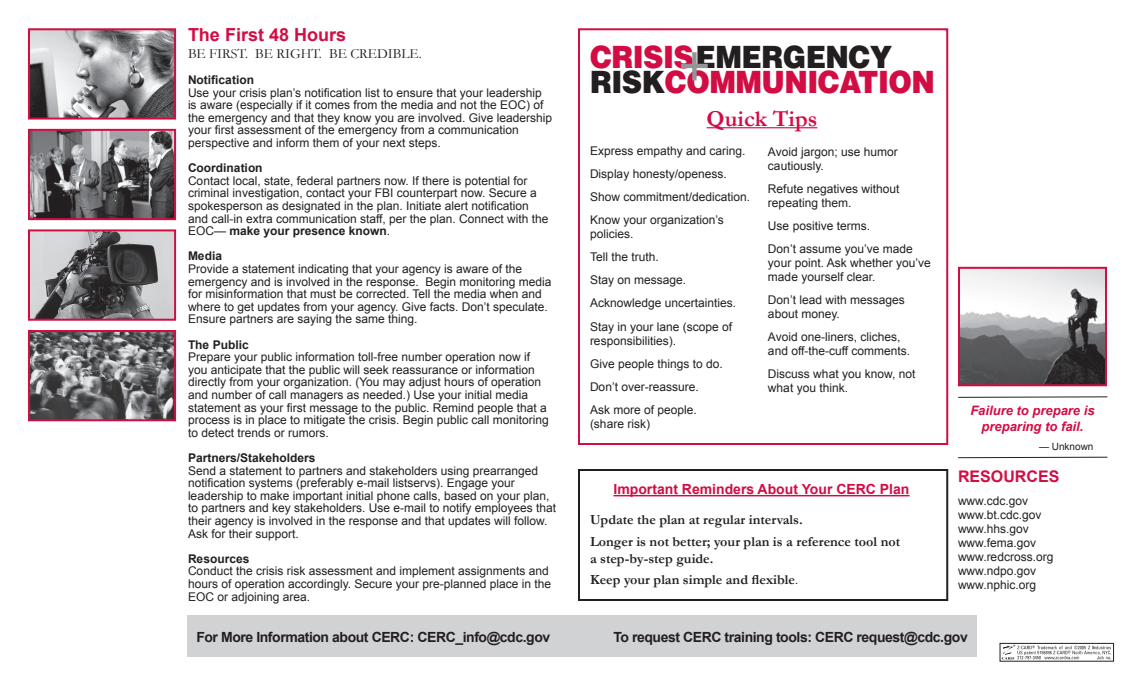
<style>
.page{position:relative;width:1134px;height:684px;background:#fff}
.page>*{position:absolute;margin:0;border:0;box-sizing:border-box;transform-origin:0 0}
.t1{font:900 30.8px/25px "Helvetica";letter-spacing:-.02em;color:#d20d44;scale:.92 1}
.t2{font:700 23px "Garamond";color:#d20d44}
.t3{font:700 18px "Arial";color:#d20d44}
.t4{font:700 16px "Arial";color:#d20d44}
.t5{font:700 14px/16.8px "Garamond";color:#231f20}
.t6{font:700 14px "Arial";letter-spacing:-.03em;color:#231f20}
.t7{font:700 14px/30.3px "Arial";color:#d20d44}
.t8{font:14px "Garamond";color:#231f20}
.t9{font:italic 700 13px/15.6px "Arial";color:#d20d44;text-align:center}
.t10{font:12px/12.6px "Arial";color:#231f20}
.t11{font:10px "Arial";color:#231f20}
.s1{font-weight:700}
.s2{color:#231f20}
.s3{font-family:"Garamond";color:#231f20}
.s4{font-weight:400}
</style>
<div class="page">
<div style="left:1000px;top:643px;width:114px;height:18px;background:#fff;border:1px solid #231f20"></div>
<svg style="left:1001px;top:645px;width:110px;height:15px"></svg>
<div style="left:578px;top:469px;width:370px;height:132px;border:2px solid #231f20"></div>
<div style="left:578px;top:28px;width:370px;height:417px;border:2px solid #d20d44"></div>
<div style="left:692px;top:52px;width:5px;height:28px;background:#939598"></div>
<hr style="left:681px;top:64px;width:27px;height:4px;background:#939598">
<hr style="left:707px;top:127px;width:110px;height:1px;background:#d20d44">
<hr style="left:613px;top:495px;width:297px;height:1px;background:#d20d44">
<svg style="left:958px;top:456px;width:150px;height:3px"></svg>
<img style="left:31px;top:31px;width:142px;height:86px">
<div style="left:28px;top:28px;width:148px;height:92px;border:2px solid #d20d44"></div>
<img style="left:961px;top:270px;width:143px;height:113px">
<div style="left:958px;top:267px;width:149px;height:119px;border:2px solid #d20d44"></div>
<img style="left:31px;top:333px;width:142px;height:85px">
<div style="left:28px;top:330px;width:148px;height:91px;border:2px solid #d20d44"></div>
<img style="left:31px;top:132px;width:142px;height:85px">
<div style="left:28px;top:129px;width:148px;height:91px;border:2px solid #d20d44"></div>
<img style="left:31px;top:232px;width:142px;height:86px">
<div style="left:28px;top:229px;width:148px;height:92px;border:2px solid #d20d44"></div>
<svg style="left:958px;top:396px;width:150px;height:2px"></svg>
<div style="left:187px;top:615px;width:790px;height:41px;background:#d1d2d4"></div>
<p class="t3" style="left:188px;top:23px;width:160px">The First 48 Hours</p>
<p class="t8" style="left:188px;top:44px;width:235px">BE FIRST. BE RIGHT. BE CREDIBLE.</p>
<p class="t10" style="left:188px;top:74px;width:366px"><span class="s1">Notification<br></span>Use your crisis plan’s notification list to ensure that your leadership is aware (especially if it comes from the media and not the EOC) of the emergency and that they know you are involved. Give leadership your first assessment of the emergency from a communication perspective and inform them of your next steps.</p>
<p class="t10" style="left:188px;top:162px;width:362px"><span class="s1">Coordination<br></span>Contact local, state, federal partners now. If there is potential for criminal investigation, contact your FBI counterpart now. Secure a spokesperson as designated in the plan. Initiate alert notification and call-in extra communication staff, per the plan. Connect with the EOC— <span class="s1">make your presence known</span>.</p>
<p class="t10" style="left:188px;top:250px;width:365px"><span class="s1">Media<br></span>Provide a statement indicating that your agency is aware of the emergency and is involved in the response. Begin monitoring media for misinformation that must be corrected. Tell the media when and where to get updates from your agency. Give facts. Don’t speculate.<br>Ensure partners are saying the same thing.</p>
<p class="t10" style="left:188px;top:338px;width:362px"><span class="s1">The Public<br></span>Prepare your public information toll-free number operation now if you anticipate that the public will seek reassurance or information directly from your organization. (You may adjust hours of operation and number of call managers as needed.) Use your initial media statement as your first message to the public. Remind people that a process is in place to mitigate the crisis. Begin public call monitoring to detect trends or rumors.</p>
<p class="t10" style="left:188px;top:452px;width:370px"><span class="s1">Partners/Stakeholders<br></span>Send a statement to partners and stakeholders using prearranged notification systems (preferably e-mail listservs). Engage your leadership to make important initial phone calls, based on your plan, to partners and key stakeholders. Use e-mail to notify employees that their agency is involved in the response and that updates will follow.<br>Ask for their support.</p>
<p class="t10" style="left:188px;top:552px;width:365px"><span class="s1">Resources<br></span>Conduct the crisis risk assessment and implement assignments and hours of operation accordingly. Secure your pre-planned place in the EOC or adjoining area.</p>
<p class="t1" style="left:590px;top:43px;width:376px">CRISIS<span class="s2">EMERGENCY<br>RISK</span>COMMUNICATION</p>
<p class="t2" style="left:707px;top:103px;width:112px">Quick Tips</p>
<p class="t10" style="left:590px;top:140px;width:162px;line-height:23px">Express empathy and caring.<br>Display honesty/openess.<br>Show commitment/dedication.<br>Know your organization’s</p>
<p class="t10" style="left:590px;top:223px;width:148px;line-height:23px">policies.<br>Tell the truth.<br>Stay on message.<br>Acknowledge uncertainties.<br>Stay in your lane (scope of</p>
<p class="t10" style="left:590px;top:329px;width:134px;line-height:23px">responsibilities).<br>Give people things to do.<br>Don’t over-reassure.<br>Ask more of people.</p>
<p class="t10" style="left:590px;top:417px;width:62px">(share risk)</p>
<p class="t10" style="left:768px;top:144px;width:131px;line-height:14px">Avoid jargon; use humor cautiously.</p>
<p class="t10" style="left:768px;top:181px;width:133px;line-height:14px">Refute negatives without repeating them.</p>
<p class="t10" style="left:768px;top:214px;width:146px;line-height:23px">Use positive terms.<br>Don’t assume you’ve made</p>
<p class="t10" style="left:768px;top:255px;width:164px;line-height:14px">your point. Ask whether you’ve made yourself clear.</p>
<p class="t10" style="left:768px;top:292px;width:138px;line-height:14px">Don’t lead with messages about money.</p>
<p class="t10" style="left:768px;top:329px;width:144px;line-height:14px">Avoid one-liners, cliches, and off-the-cuff comments.</p>
<p class="t10" style="left:768px;top:366px;width:149px;line-height:14px">Discuss what you know, not what you think.</p>
<p class="t7" style="left:590px;top:475px;width:321px;text-indent:23px">Important Reminders About Your CERC Plan<br><span class="s3">Update the plan at regular intervals.</span></p>
<p class="t5" style="left:590px;top:533px;width:312px">Longer is not better; your plan is a reference tool not a step-by-step guide.</p>
<p class="t5" style="left:590px;top:571px;width:210px">Keep your plan simple and flexible<span class="s4">.</span></p>
<p class="t9" style="left:970px;top:403px;width:126px">Failure to prepare is preparing to fail.</p>
<p class="t11" style="left:1039px;top:440px;width:56px">— Unknown</p>
<p class="t4" style="left:958px;top:466px;width:103px">RESOURCES</p>
<p class="t10" style="left:958px;top:494px;width:97px;line-height:14px">www.cdc.gov www.bt.cdc.gov www.hhs.gov www.fema.gov www.redcross.org www.ndpo.gov www.nphic.org</p>
<p class="t6" style="left:196px;top:628px;width:355px">For More Information about CERC: CERC_info@cdc.gov</p>
<p class="t6" style="left:613px;top:628px;width:356px">To request CERC training tools: CERC request@cdc.gov</p>
</div>
